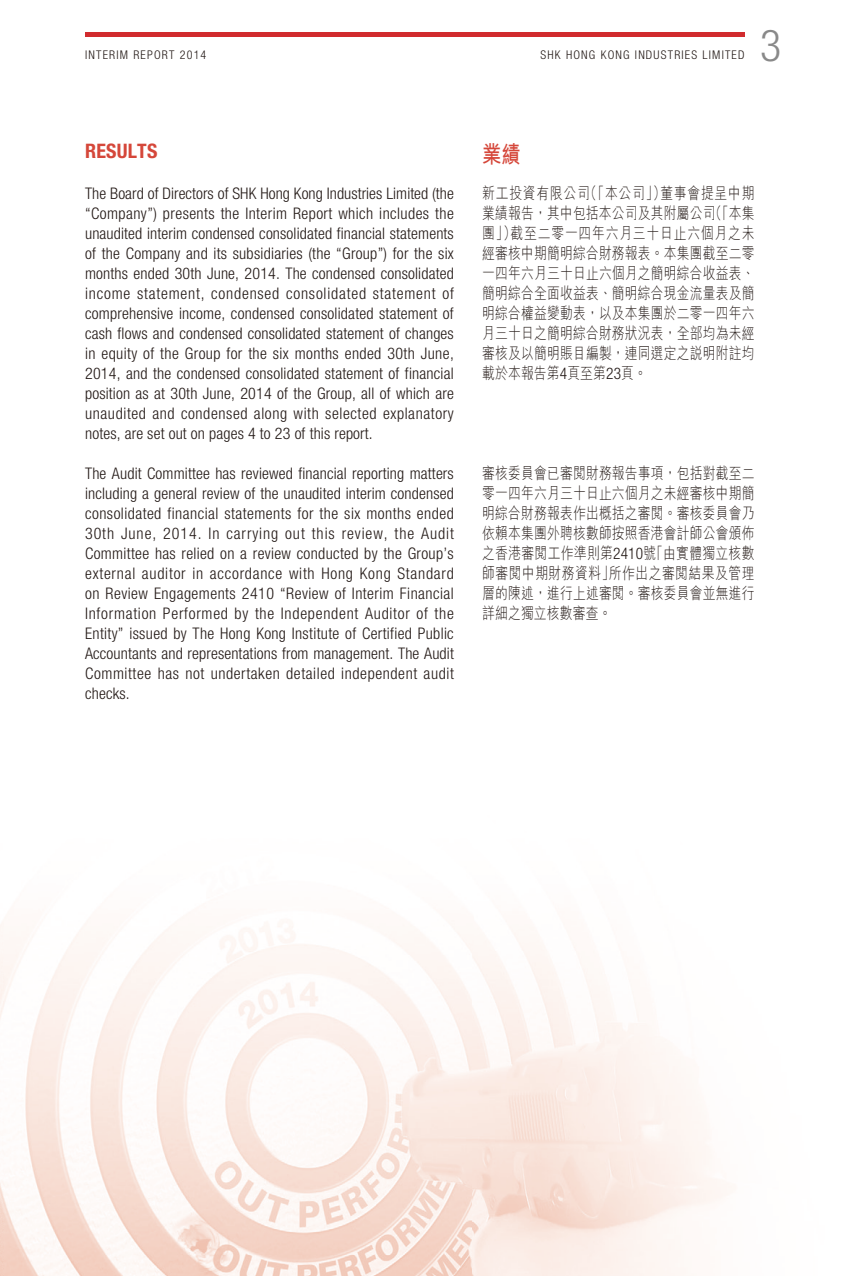
<style>
.page{position:relative;width:851px;height:1276px;background:#fff}
.page>*{position:absolute;margin:0;border:0;box-sizing:border-box;transform-origin:0 0}
.t1{font:300 condensed 44px "Helvetica Neue LT Std";color:#898989}
.t2{font:24px "M Hei HK Bold E Ten B5 H";color:#d5473a;scale:.8 1}
.t3{font:700 condensed 20px "Helvetica Neue LT Std";letter-spacing:.01em;color:#d5473a}
.t4{font:300 condensed 16px/20px "Helvetica Neue LT Std";letter-spacing:.04em;color:#231916;text-align:justify}
.t5{font:16px/20px "M Hei HK Light E Ten B5 H";letter-spacing:.015em;color:#231916;text-align:justify;scale:.8 1}
.t6{font:300 condensed 12px "Helvetica Neue LT Std";letter-spacing:.1em;color:#231916}
.s1{font-family:"Helvetica Neue LT Std";font-weight:300;font-stretch:condensed}
</style>
<div class="page">
<hr style="left:85px;top:33px;width:659px;height:4px;background:#d12b2e">
<img style="left:0;top:920px;width:732px;height:356px">
<p class="t6" style="left:85px;top:51px;width:123px">INTERIM REPORT 2014</p>
<p class="t6" style="left:540px;top:51px;width:205px">SHK HONG KONG INDUSTRIES LIMITED</p>
<h1 class="t1" style="left:760px;top:29px;width:23px">3</h1>
<p class="t3" style="left:85px;top:144px;width:74px">RESULTS</p>
<p class="t4" style="left:85px;top:185px;width:370px">The Board of Directors of SHK Hong Kong Industries Limited (the “Company”) presents the Interim Report which includes the unaudited interim condensed consolidated financial statements of the Company and its subsidiaries (the “Group”) for the six months ended 30th June, 2014. The condensed consolidated income statement, condensed consolidated statement of comprehensive income, condensed consolidated statement of cash flows and condensed consolidated statement of changes in equity of the Group for the six months ended 30th June, 2014, and the condensed consolidated statement of financial position as at 30th June, 2014 of the Group, all of which are unaudited and condensed along with selected explanatory notes, are set out on pages 4 to 23 of this report.</p>
<p class="t4" style="left:85px;top:465px;width:370px">The Audit Committee has reviewed financial reporting matters including a general review of the unaudited interim condensed consolidated financial statements for the six months ended 30th June, 2014. In carrying out this review, the Audit Committee has relied on a review conducted by the Group’s external auditor in accordance with Hong Kong Standard on Review Engagements 2410 “Review of Interim Financial Information Performed by the Independent Auditor of the Entity” issued by The Hong Kong Institute of Certified Public Accountants and representations from management. The Audit Committee has not undertaken detailed independent audit checks.</p>
<h2 class="t2" style="left:482px;top:145px;width:50px">業績</h2>
<p class="t5" style="left:482px;top:185px;width:342px">新工投資有限公司（「本公司」）董事會提呈中期業績報告，其中包括本公司及其附屬公司（「本集團」）截至二零一四年六月三十日止六個月之未經審核中期簡明綜合財務報表。本集團截至二零一四年六月三十日止六個月之簡明綜合收益表、簡明綜合全面收益表、簡明綜合現金流量表及簡明綜合權益變動表，以及本集團於二零一四年六月三十日之簡明綜合財務狀況表，全部均為未經審核及以簡明賬目編製，連同選定之說明附註均載於本報告第<span class="s1">4</span>頁至第<span class="s1">23</span>頁。</p>
<p class="t5" style="left:482px;top:465px;width:342px">審核委員會已審閱財務報告事項，包括對截至二零一四年六月三十日止六個月之未經審核中期簡明綜合財務報表作出概括之審閱。審核委員會乃依賴本集團外聘核數師按照香港會計師公會頒佈之香港審閱工作準則第<span class="s1">2410</span>號「由實體獨立核數師審閱中期財務資料」所作出之審閱結果及管理層的陳述，進行上述審閱。審核委員會並無進行詳細之獨立核數審查。</p>
</div>
